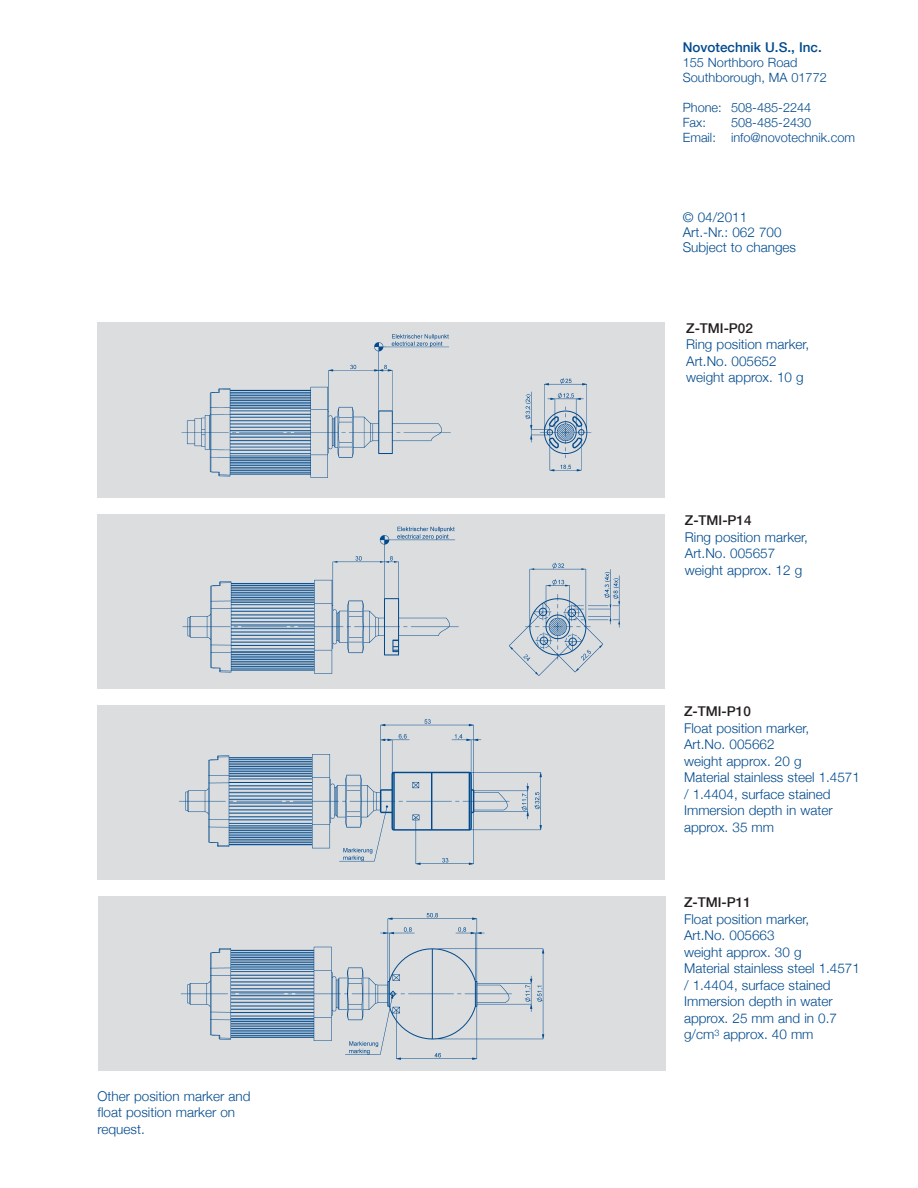
<style>
.page{position:relative;width:918px;height:1188px;background:#fff}
.page>*{position:absolute;margin:0;border:0;box-sizing:border-box;transform-origin:0 0}
.t1{font:300 13.5px/16.5px "Helvetica Neue";color:#004a8d}
.t2{font:500 13.5px "Helvetica Neue";color:#231f20}
.t3{font:500 13.5px "Helvetica Neue";color:#004a8d}
.t4{font:300 12.75px/15px "Helvetica Neue";color:#004a8d}
</style>
<div class="page">
<div style="left:97px;top:514px;width:568px;height:174px;background:#dcdddf"></div>
<img style="left:182px;top:526px;width:439px;height:150px">
<div style="left:97px;top:322px;width:568px;height:176px;background:#dcdddf"></div>
<img style="left:181px;top:334px;width:411px;height:144px">
<div style="left:97px;top:706px;width:568px;height:174px;background:#dcdddf"></div>
<img style="left:179px;top:719px;width:363px;height:146px">
<div style="left:98px;top:897px;width:568px;height:174px;background:#dcdddf"></div>
<img style="left:180px;top:913px;width:365px;height:147px">
<p class="t1" style="left:98px;top:1087px;width:154px">Other position marker and float position marker on request.</p>
<p class="t3" style="left:683px;top:39px;width:141px">Novotechnik U.S., Inc.</p>
<p class="t4" style="left:683px;top:54px;width:146px">155 Northboro Road<br>Southborough, MA 01772</p>
<p class="t4" style="left:683px;top:99px;width:130px">Phone: 508-485-2244<br>Fax:</p>
<p class="t4" style="left:683px;top:114px;width:174px;text-align:center">508-485-2430<br>Email: info@novotechnik.com</p>
<p class="t1" style="left:683px;top:209px;width:115px;line-height:15px">© 04/2011<br>Art.-Nr.: 062 700<br>Subject to changes</p>
<p class="t2" style="left:686px;top:320px;width:68px">Z-TMI-P02</p>
<p class="t1" style="left:686px;top:336px;width:125px">Ring position marker,<br>Art.No. 005652 weight approx. 10 g</p>
<p class="t2" style="left:685px;top:512px;width:68px">Z-TMI-P14</p>
<p class="t1" style="left:685px;top:528px;width:125px">Ring position marker,<br>Art.No. 005657 weight approx. 12 g</p>
<p class="t2" style="left:684px;top:703px;width:68px">Z-TMI-P10</p>
<p class="t1" style="left:684px;top:720px;width:177px">Float position marker,<br>Art.No. 005662<br>weight approx. 20 g<br>Material stainless steel 1.4571 / 1.4404, surface stained<br>Immersion depth in water approx. 35 mm</p>
<p class="t2" style="left:684px;top:894px;width:68px">Z-TMI-P11</p>
<p class="t1" style="left:684px;top:910px;width:177px">Float position marker,<br>Art.No. 005663<br>weight approx. 30 g<br>Material stainless steel 1.4571 / 1.4404, surface stained<br>Immersion depth in water approx. 25 mm and in 0.7 g/cm<sup>3</sup> approx. 40 mm</p>
</div>
